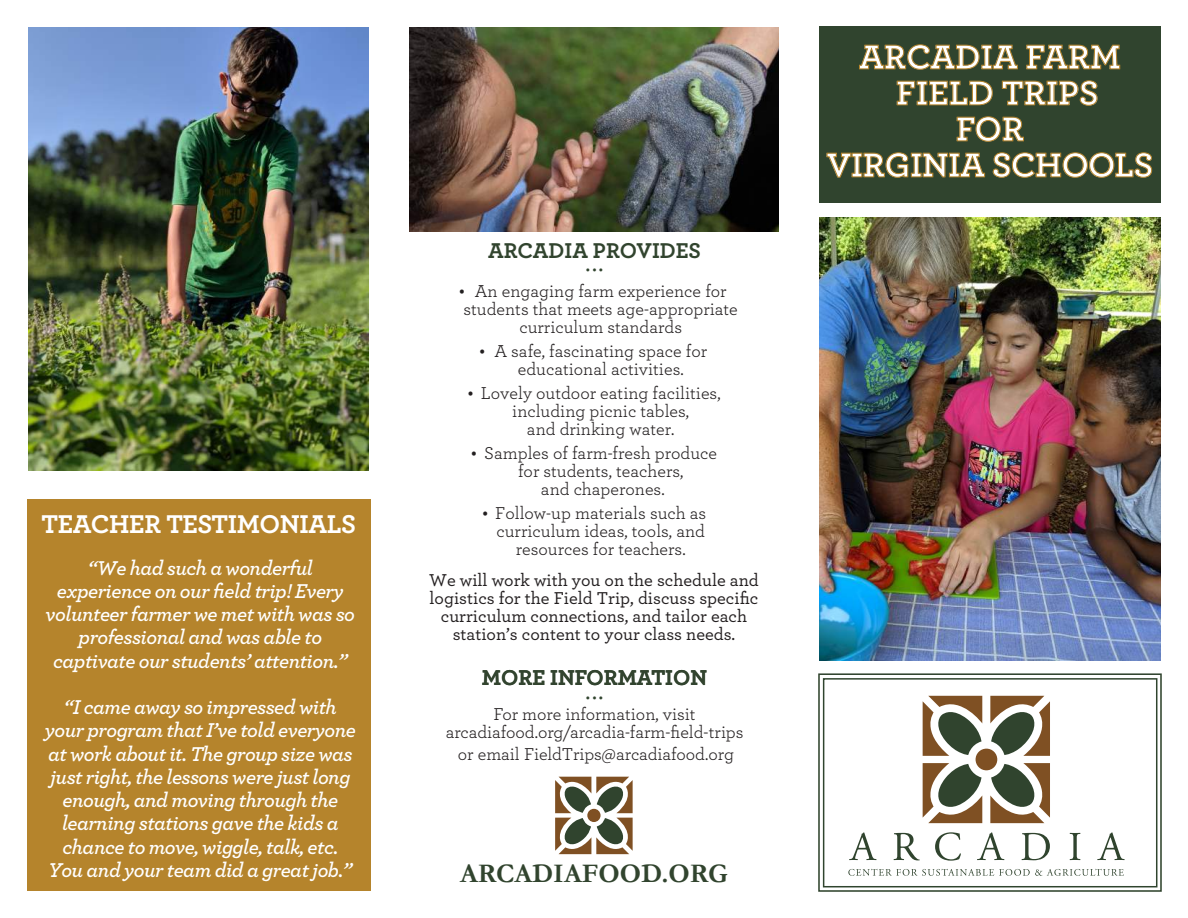
<style>
.page{position:relative;width:1188px;height:918px;background:#fff}
.page>*{position:absolute;margin:0;border:0;box-sizing:border-box;transform-origin:0 0}
.t1{font:700 36px/36px "Archer";letter-spacing:-.01em;color:#fff;text-align:center}
.t2{font:700 27px "Archer";letter-spacing:-.015em;color:#fff}
.t3{font:700 27px "Garamond";color:#31442e}
.t4{font:24px "Archer";color:#231f20}
.t5{font:700 22.5px "Archer";color:#31442e}
.t6{font:700 22.5px "Archer";color:#32442f}
.t7{font:italic 600 21px/23.2px "Archer";letter-spacing:-.025em;color:#fff;text-align:center}
.t8{font:18px/18px "Archer";color:#231f20;text-align:center}
.t9{font:500 18px/18px "Archer";color:#231f20;text-align:center}
.t10{font:500 15px "Archer";color:#31442e}
</style>
<div class="page">
<img style="left:409px;top:27px;width:370px;height:205px">
<div style="left:819px;top:26px;width:342px;height:176px;background:#30442e"></div>
<svg style="left:922px;top:696px;width:60px;height:60px"></svg>
<svg style="left:990px;top:696px;width:60px;height:60px"></svg>
<svg style="left:990px;top:763px;width:60px;height:60px"></svg>
<svg style="left:922px;top:763px;width:60px;height:60px"></svg>
<div style="left:976px;top:749px;width:21px;height:21px;background:#7f5023;border-radius:50%"></div>
<svg style="left:849px;top:832px;width:28px;height:28px"></svg>
<svg style="left:894px;top:833px;width:26px;height:27px"></svg>
<svg style="left:935px;top:832px;width:26px;height:29px"></svg>
<svg style="left:977px;top:832px;width:27px;height:28px"></svg>
<svg style="left:1022px;top:833px;width:28px;height:27px"></svg>
<svg style="left:1070px;top:833px;width:11px;height:27px"></svg>
<svg style="left:1097px;top:832px;width:28px;height:28px"></svg>
<svg style="left:848px;top:869px;width:276px;height:7px"></svg>
<svg style="left:555px;top:777px;width:78px;height:77px"></svg>
<div style="left:587px;top:809px;width:14px;height:13px;background:#7f5023;border-radius:50%"></div>
<svg style="left:859px;top:44px;width:159px;height:26px"></svg>
<svg style="left:1026px;top:44px;width:95px;height:26px"></svg>
<svg style="left:897px;top:80px;width:96px;height:26px"></svg>
<svg style="left:1002px;top:80px;width:96px;height:26px"></svg>
<svg style="left:956px;top:116px;width:68px;height:26px"></svg>
<svg style="left:826px;top:152px;width:159px;height:26px"></svg>
<svg style="left:993px;top:152px;width:159px;height:26px"></svg>
<div style="left:818px;top:673px;width:344px;height:219px;border:2px solid #30442e"></div>
<div style="left:823px;top:678px;width:334px;height:209px;border:1px solid #30442e"></div>
<div style="left:27px;top:499px;width:344px;height:392px;background:#b5842c"></div>
<img style="left:29px;top:27px;width:339px;height:444px">
<img style="left:819px;top:218px;width:341px;height:443px">
<h2 class="t2" style="left:42px;top:502px;width:316px">TEACHER TESTIMONIALS</h2>
<p class="t7" style="left:46px;top:555px;width:311px">“We had such a wonderful experience on our field trip! Every volunteer farmer we met with was so professional and was able to captivate our students’ attention.”</p>
<p class="t7" style="left:45px;top:694px;width:313px">“I came away so impressed with your program that I’ve told everyone at work about it. The group size was just right, the lessons were just long enough, and moving through the learning stations gave the kids a chance to move, wiggle, talk, etc.<br>You and your team did a great job.”</p>
<p class="t5" style="left:488px;top:233px;width:214px">ARCADIA PROVIDES</p>
<p class="t10" style="left:586px;top:259px;width:19px">•••</p>
<p class="t8" style="left:464px;top:281px;width:276px">An engaging farm experience for students that meets age-appropriate curriculum standards</p>
<p class="t8" style="left:494px;top:341px;width:214px">A safe, fascinating space for educational activities.</p>
<p class="t8" style="left:481px;top:383px;width:241px">Lovely outdoor eating facilities, including picnic tables,<br>and drinking water.</p>
<p class="t8" style="left:484px;top:443px;width:234px">Samples of farm-fresh produce for students, teachers,<br>and chaperones.</p>
<p class="t8" style="left:495px;top:503px;width:213px">Follow-up materials such as curriculum ideas, tools, and resources for teachers.</p>
<p class="t9" style="left:429px;top:571px;width:331px">We will work with you on the schedule and logistics for the Field Trip, discuss specific curriculum connections, and tailor each station’s content to your class needs.</p>
<h3 class="t4" style="left:459px;top:273px;width:8px">•</h3>
<h3 class="t4" style="left:479px;top:333px;width:8px">•</h3>
<h3 class="t4" style="left:468px;top:375px;width:8px">•</h3>
<h3 class="t4" style="left:471px;top:435px;width:8px">•</h3>
<h3 class="t4" style="left:482px;top:495px;width:8px">•</h3>
<p class="t6" style="left:482px;top:660px;width:227px">MORE INFORMATION</p>
<p class="t10" style="left:586px;top:686px;width:19px">•••</p>
<p class="t8" style="left:446px;top:704px;width:299px">For more information, visit arcadiafood.org/arcadia-farm-field-trips</p>
<p class="t8" style="left:458px;top:744px;width:278px">or email FieldTrips@arcadiafood.org</p>
<h2 class="t3" style="left:460px;top:855px;width:269px">ARCADIAFOOD.ORG</h2>
<h1 class="t1" style="left:827px;top:36px;width:328px">ARCADIA FARM<br>FIELD TRIPS<br>FOR<br>VIRGINIA SCHOOLS</h1>
</div>
